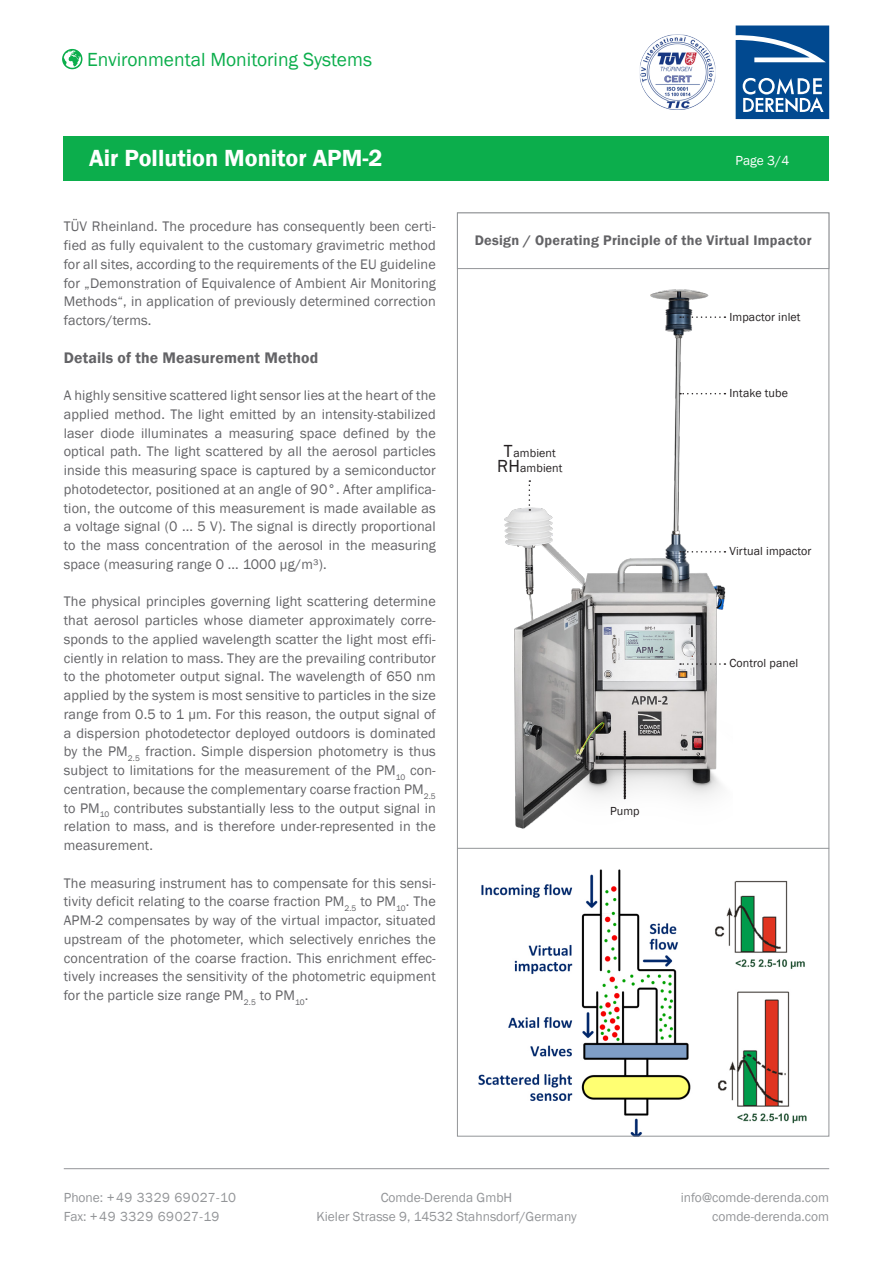
<style>
.page{position:relative;width:893px;height:1263px;background:#fff}
.page>*{position:absolute;margin:0;border:0;box-sizing:border-box;transform-origin:0 0}
.t1{font:600 24px "Franklin Gothic";color:#fff}
.t2{font:19.5px "Franklin Gothic";color:#0cae4c}
.t3{font:600 15.75px "Franklin Gothic";letter-spacing:.01em;color:#636366}
.t4{font:14.25px/18.8px "Franklin Gothic";letter-spacing:.01em;color:#636366;text-align:justify}
.t5{font:600 14.25px "Franklin Gothic";letter-spacing:.02em;color:#636366}
.t6{font:13.5px/18.8px "Franklin Gothic";color:#939598;text-align:center}
.t7{font:13.5px/18.8px "Franklin Gothic";letter-spacing:.04em;color:#939598}
.t8{font:13.5px "Franklin Gothic";color:#fff}
.t9{font:12px "Franklin Gothic";letter-spacing:.01em;color:#231f20}
.s1{font-size:18px}
</style>
<div class="page">
<hr style="left:64px;top:1168px;width:765px;height:1px;background:#939598">
<svg style="left:62px;top:49px;width:20px;height:20px"></svg>
<svg style="left:736px;top:26px;width:93px;height:93px;background:#336da6"></svg>
<img style="left:640px;top:35px;width:75px;height:75px">
<img style="left:478px;top:869px;width:329px;height:265px">
<div style="left:64px;top:136px;width:765px;height:45px;background:#0cae4c"></div>
<div style="left:457px;top:213px;width:372px;height:56px;background:#fff;border:1px solid #939598"></div>
<hr style="left:457px;top:848px;width:372px;height:1px;background:#939598">
<img style="left:504px;top:289px;width:223px;height:540px">
<svg style="left:624px;top:731px;width:2px;height:68px"></svg>
<svg style="left:680px;top:393px;width:45px;height:1px"></svg>
<svg style="left:529px;top:480px;width:1px;height:31px"></svg>
<svg style="left:680px;top:316px;width:45px;height:2px"></svg>
<svg style="left:680px;top:551px;width:45px;height:2px"></svg>
<svg style="left:680px;top:663px;width:45px;height:2px"></svg>
<h2 class="t2" style="left:87px;top:48px;width:286px">Environmental Monitoring Systems</h2>
<p class="t1" style="left:89px;top:143px;width:295px">Air Pollution Monitor APM-2</p>
<p class="t8" style="left:736px;top:152px;width:55px">Page 3/4</p>
<p class="t4" style="left:64px;top:218px;width:374px">TÜV Rheinland. The procedure has consequently been certi&shy;fied as fully equivalent to the customary gravimetric method for all sites, according to the requirements of the EU guideline for „Demonstration of Equivalence of Ambient Air Monitoring Methods“, in application of previously determined correction factors/terms.</p>
<p class="t3" style="left:64px;top:348px;width:256px">Details of the Measurement Method</p>
<p class="t4" style="left:64px;top:386px;width:374px">A highly sensitive scattered light sensor lies at the heart of the applied method. The light emitted by an intensity-stabilized laser diode illuminates a measuring space defined by the optical path. The light scattered by all the aerosol particles inside this measuring space is captured by a semiconductor photodetector, positioned at an angle of 90°. After amplifica&shy;tion, the outcome of this measurement is made available as a voltage signal (0 ... 5 V). The signal is directly proportional to the mass concentration of the aerosol in the measuring space (measuring range 0 ... 1000 μg/m³).</p>
<p class="t4" style="left:64px;top:593px;width:374px">The physical principles governing light scattering determine that aerosol particles whose diameter approximately corre&shy;sponds to the applied wavelength scatter the light most effi&shy;ciently in relation to mass. They are the prevailing contributor to the photometer output signal. The wavelength of 650 nm applied by the system is most sensitive to particles in the size range from 0.5 to 1 μm. For this reason, the output signal of a dispersion photodetector deployed outdoors is dominated by the PM<sub>2.5</sub> fraction. Simple dispersion photometry is thus subject to limitations for the measurement of the PM<sub>10</sub> con&shy;centration, because the complementary coarse fraction PM<sub>2.5 </sub>to PM<sub>10</sub> contributes substantially less to the output signal in relation to mass, and is therefore under-represented in the measurement.</p>
<p class="t4" style="left:64px;top:874px;width:374px">The measuring instrument has to compensate for this sensi&shy;tivity deficit relating to the coarse fraction PM<sub>2.5</sub> to PM<sub>10</sub>. The APM-2 compensates by way of the virtual impactor, situated upstream of the photometer, which selectively enriches the concentration of the coarse fraction. This enrichment effec&shy;tively increases the sensitivity of the photometric equipment for the particle size range PM<sub>2.5</sub> to PM<sub>10</sub>.</p>
<p class="t5" style="left:475px;top:231px;width:338px">Design / Operating Principle of the Virtual Impactor</p>
<p class="t9" style="left:729px;top:309px;width:73px">Impactor inlet</p>
<p class="t9" style="left:504px;top:446px;width:54px"><span class="s1">T</span>ambient</p>
<p class="t9" style="left:497px;top:461px;width:67px"><span class="s1">RH</span>ambient</p>
<p class="t9" style="left:610px;top:804px;width:31px">Pump</p>
<p class="t9" style="left:729px;top:386px;width:60px">Intake tube</p>
<p class="t9" style="left:729px;top:544px;width:84px">Virtual impactor</p>
<p class="t9" style="left:729px;top:656px;width:70px">Control panel</p>
<p class="t7" style="left:64px;top:1189px;width:174px">Phone: +49 3329 69027-10<br>Fax: +49 3329 69027-19</p>
<p class="t6" style="left:316px;top:1189px;width:262px">Comde-Derenda GmbH<br>Kieler Strasse 9, 14532 Stahnsdorf/Germany</p>
<p class="t6" style="left:681px;top:1189px;width:150px;text-align:right">info@comde-derenda.com comde-derenda.com</p>
</div>
